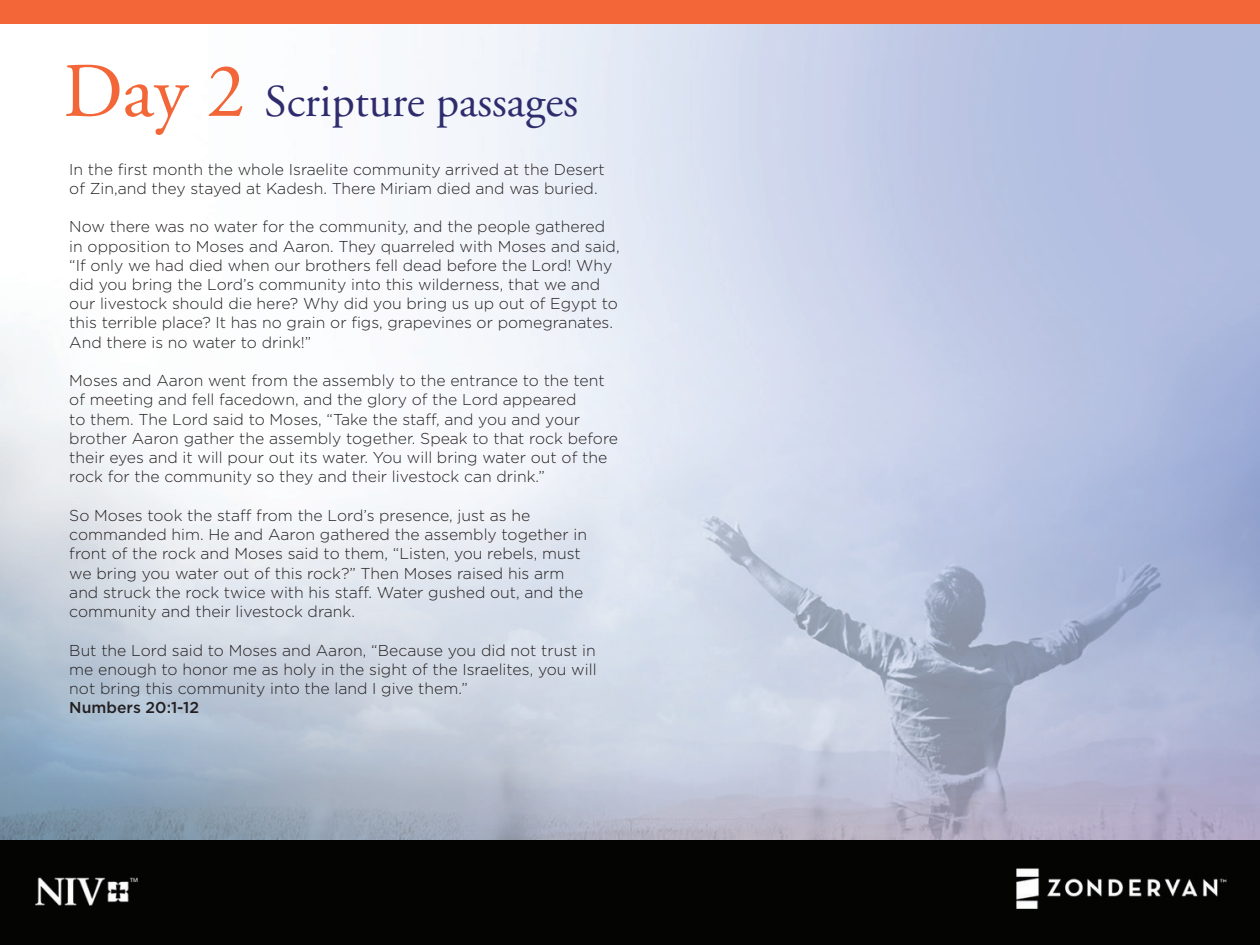
<style>
.page{position:relative;width:1260px;height:945px;background:#fff}
.page>*{position:absolute;margin:0;border:0;box-sizing:border-box;transform-origin:0 0}
.t1{font:45.5px "Adobe Garamond";color:#2f2c6e}
.t2{font:300 15.75px/19.2px "Gotham";color:#231f20}
.t3{font:500 15.75px "Gotham";color:#231f20}
.s1{font-size:77px;color:#f26638}
</style>
<div class="page">
<img style="left:0;top:24px;width:1260px;height:921px">
<div style="left:0;top:0;width:1260px;height:24px;background:#f26638"></div>
<h1 class="t1" style="left:63px;top:77px;width:517px"><span class="s1">Day 2</span> Scripture passages</h1>
<p class="t2" style="left:69px;top:159px;width:537px">In the first month the whole Israelite community arrived at the Desert of Zin,and they stayed at Kadesh. There Miriam died and was buried.</p>
<p class="t2" style="left:69px;top:217px;width:552px">Now there was no water for the community, and the people gathered in opposition to Moses and Aaron. They quarreled with Moses and said, “If only we had died when our brothers fell dead before the Lord! Why did you bring the Lord’s community into this wilderness, that we and our livestock should die here? Why did you bring us up out of Egypt to this terrible place? It has no grain or figs, grapevines or pomegranates.<br>And there is no water to drink!”</p>
<p class="t2" style="left:69px;top:371px;width:550px">Moses and Aaron went from the assembly to the entrance to the tent of meeting and fell facedown, and the glory of the Lord appeared<br>to them. The Lord said to Moses, “Take the staff, and you and your brother Aaron gather the assembly together. Speak to that rock before their eyes and it will pour out its water. You will bring water out of the rock for the community so they and their livestock can drink.”</p>
<p class="t2" style="left:69px;top:506px;width:519px">So Moses took the staff from the Lord’s presence, just as he commanded him. He and Aaron gathered the assembly together in front of the rock and Moses said to them, “Listen, you rebels, must we bring you water out of this rock?” Then Moses raised his arm and struck the rock twice with his staff. Water gushed out, and the community and their livestock drank.</p>
<p class="t2" style="left:69px;top:640px;width:529px;text-align:justify">But the Lord said to Moses and Aaron, “Because you did not trust in me enough to honor me as holy in the sight of the Israelites, you will not bring this community into the land I give them.”</p>
<p class="t3" style="left:69px;top:699px;width:131px">Numbers 20:1-12</p>
</div>
